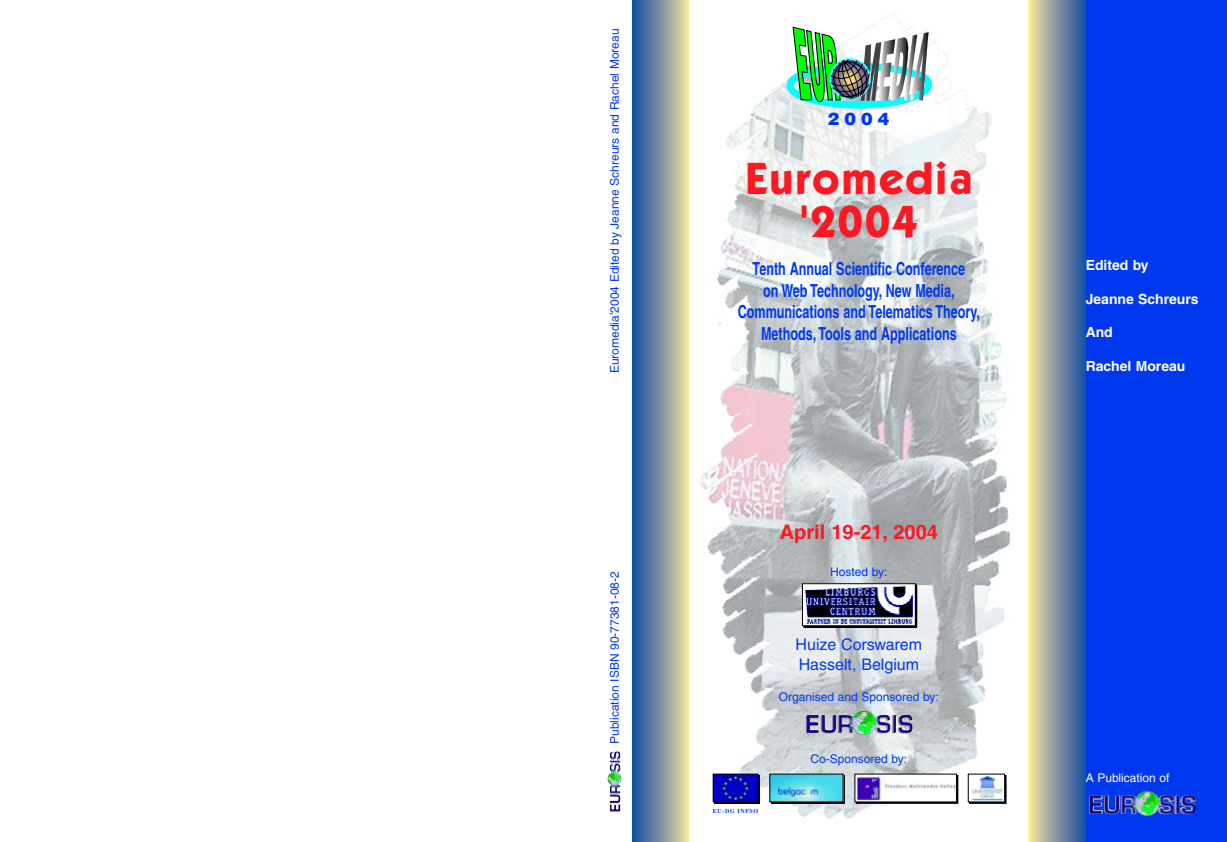
<style>
.page{position:relative;width:1227px;height:842px;background:#fff}
.page>*{position:absolute;margin:0;border:0;box-sizing:border-box;transform-origin:0 0}
.t1{font:700 45px/43px "Kabel IT Cby BT";letter-spacing:.05em;color:#ff1721;text-align:center}
.t2{font:700 20px "Helvetica";color:#ff1721}
.t3{font:700 18px/21.6px "Helvetica";color:#0038f0;text-align:center;scale:.7 1}
.t4{font:900 17.4px "Helvetica";color:#0038f0}
.t5{font:16px/19.2px "Helvetica";color:#0038f0}
.t6{font:700 14px "Helvetica";color:#fff}
.t7{font:12px "Helvetica";color:#0038f0}
.t8{font:12px "Helvetica";color:#fff}
.t9{font:700 6px "Times";letter-spacing:.105em;color:#0038f0}
</style>
<div class="page">
<img style="left:699px;top:13px;width:314px;height:806px">
<div style="left:1086px;top:0;width:141px;height:842px;background:#0038f0"></div>
<div style="left:1029px;top:0;width:57px;height:842px;background:linear-gradient(to right,#f7e29f,#144ba3)"></div>
<div style="left:632px;top:0;width:57px;height:842px;background:linear-gradient(to right,#114aa2,#f3dfa0)"></div>
<svg style="left:714px;top:775px;width:46px;height:29px"></svg>
<img style="left:715px;top:776px;width:41px;height:24px">
<img style="left:783px;top:26px;width:153px;height:86px">
<img style="left:1156px;top:795px;width:40px;height:19px">
<svg style="left:771px;top:775px;width:74px;height:29px"></svg>
<img style="left:772px;top:776px;width:69px;height:24px">
<div style="left:856px;top:775px;width:102px;height:29px;border:1px solid #000"></div>
<img style="left:857px;top:776px;width:98px;height:24px">
<div style="left:969px;top:775px;width:37px;height:29px;border:1px solid #000"></div>
<img style="left:970px;top:776px;width:33px;height:24px">
<div style="left:968px;top:774px;width:37px;height:28px;border:1px solid #000"></div>
<div style="left:804px;top:585px;width:113px;height:42px;border:1px solid #000"></div>
<div style="left:802px;top:584px;width:113px;height:42px;background:linear-gradient(to bottom,#fff,#fff)"></div>
<img style="left:806px;top:585px;width:107px;height:39px">
<div style="left:802px;top:583px;width:114px;height:43px;border:1px solid #000"></div>
<img style="left:610px;top:752px;width:11px;height:22px">
<img style="left:873px;top:715px;width:39px;height:19px">
<p class="t7" style="left:610px;top:373px;width:346px;rotate:-90deg">Euromedia’2004 Edited by Jeanne Schreurs and Rachel Moreau</p>
<p class="t7" style="left:610px;top:744px;width:174px;rotate:-90deg">Publication ISBN 90-77381-08-2</p>
<h3 class="t4" style="left:828px;top:113px;width:63px">2004</h3>
<h1 class="t1" style="left:745px;top:160px;width:228px">Euromedia '2004</h1>
<h3 class="t3" style="left:738px;top:260px;width:348px">Tenth Annual Scientific Conference<br>on Web Technology, New Media, Communications and Telematics Theory, Methods, Tools and Applications</h3>
<h2 class="t2" style="left:780px;top:524px;width:160px">April 19-21, 2004</h2>
<p class="t7" style="left:830px;top:567px;width:59px">Hosted by:</p>
<h3 class="t5" style="left:796px;top:637px;width:128px">Huize Corswarem<br>Hasselt, Belgium</h3>
<p class="t7" style="left:779px;top:692px;width:162px">Organised and Sponsored by:</p>
<p class="t9" style="left:713px;top:809px;width:47px">EU-DG INFSO</p>
<p class="t7" style="left:811px;top:755px;width:98px">Co-Sponsored by:</p>
<p class="t6" style="left:1086px;top:260px;width:65px">Edited by</p>
<p class="t6" style="left:1086px;top:294px;width:114px">Jeanne Schreurs</p>
<p class="t6" style="left:1086px;top:327px;width:29px">And</p>
<p class="t6" style="left:1086px;top:361px;width:101px">Rachel Moreau</p>
<p class="t8" style="left:1086px;top:774px;width:85px">A Publication of</p>
</div>
